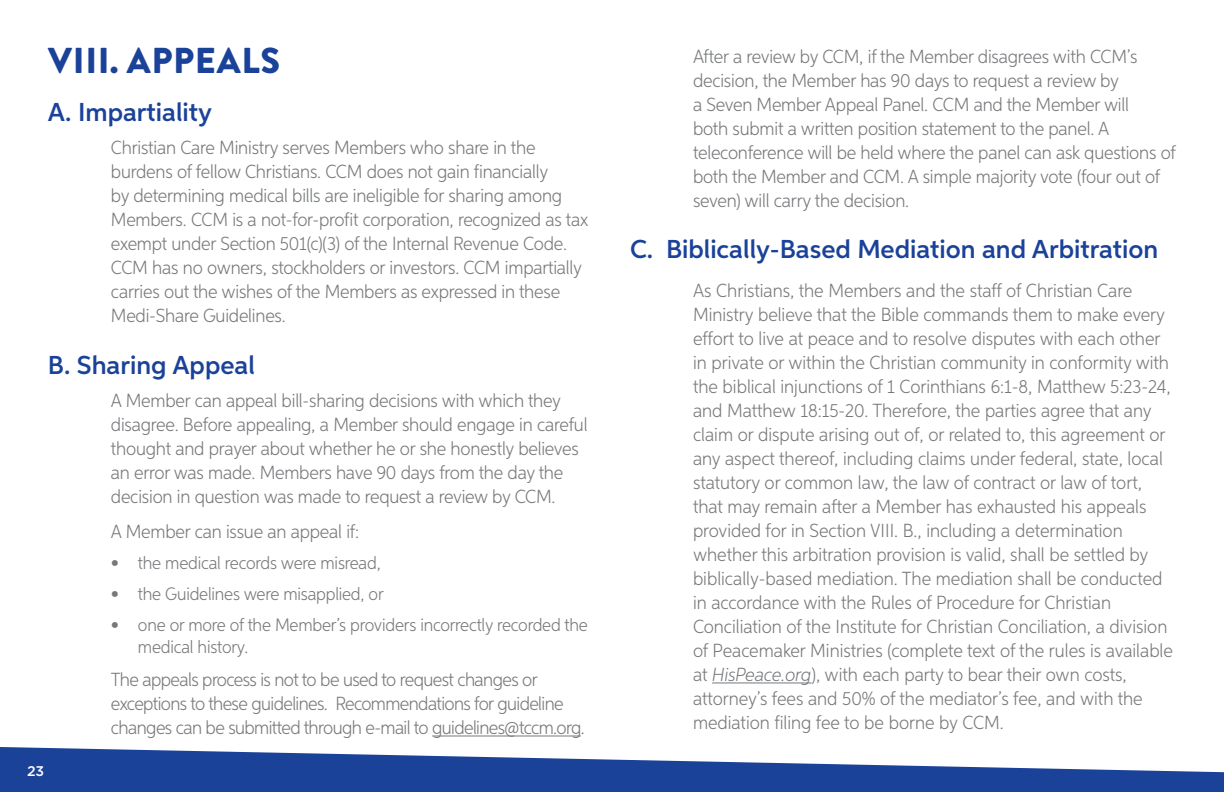
<style>
.page{position:relative;width:1224px;height:792px;background:#fff}
.page>*{position:absolute;margin:0;border:0;box-sizing:border-box;transform-origin:0 0}
.Text{font:900 36px "Brandon Grotesque";letter-spacing:.02em;color:#1b4299}
.A__Subhead{font:600 26px "Aspira";color:#1b4299}
.Text-2{font:600 26px "Aspira";color:#1b4299}
.Text-3{font:300 19px/24px "Aspira Nar";letter-spacing:-.01em;color:#76787b}
.Text-4{font:300 19px/24px "Aspira Nar";letter-spacing:-.03em;color:#76787b}
._1__List{font:300 18px/22px "Aspira Nar";letter-spacing:-.01em;color:#76787b}
.t1{font:500 14px "Gotham";color:#fff}
.s1{font-style:italic}
</style>
<div class="page">
<svg style="left:0;top:747px;width:1224px;height:45px;fill:#1b4299"></svg>
<hr style="left:432px;top:736px;width:149px;height:1px;background:#76787b">
<hr style="left:712px;top:682px;width:99px;height:1px;background:#76787b">
<p class="Text" style="left:48px;top:35px;width:233px">VIII. APPEALS</p>
<p class="Text-2" style="left:48px;top:96px;width:166px">A. Impartiality</p>
<p class="Text-3" style="left:111px;top:135px;width:479px">Christian Care Ministry serves Members who share in the burdens of fellow Christians. CCM does not gain financially<br>by determining medical bills are ineligible for sharing among Members. CCM is a not-for-profit corporation, recognized as tax exempt under Section 501(c)(3) of the Internal Revenue Code.<br>CCM has no owners, stockholders or investors. CCM impartially carries out the wishes of the Members as expressed in these Medi-Share Guidelines.</p>
<p class="A__Subhead" style="left:48px;top:349px;width:208px">B. Sharing Appeal</p>
<p class="Text-3" style="left:111px;top:388px;width:478px">A Member can appeal bill-sharing decisions with which they disagree. Before appealing, a Member should engage in careful thought and prayer about whether he or she honestly believes an error was made. Members have 90 days from the day the decision in question was made to request a review by CCM.</p>
<p class="Text-3" style="left:111px;top:519px;width:250px">A Member can issue an appeal if:</p>
<p class="_1__List" style="left:111px;top:551px;width:271px">• the medical records were misread,</p>
<p class="_1__List" style="left:111px;top:582px;width:274px">• the Guidelines were misapplied, or</p>
<p class="_1__List" style="left:138px;top:613px;width:451px;text-indent:-27px">• one or more of the Member’s providers incorrectly recorded the medical history.</p>
<p class="Text-4" style="left:111px;top:667px;width:475px">The appeals process is not to be used to request changes or exceptions to these guidelines. Recommendations for guideline changes can be submitted through e-mail to guidelines@tccm.org.</p>
<p class="t1" style="left:27px;top:762px;width:19px">23</p>
<p class="Text-3" style="left:693px;top:44px;width:484px">After a review by CCM, if the Member disagrees with CCM’s decision, the Member has 90 days to request a review by<br>a Seven Member Appeal Panel. CCM and the Member will<br>both submit a written position statement to the panel. A teleconference will be held where the panel can ask questions of both the Member and CCM. A simple majority vote (four out of seven) will carry the decision.</p>
<p class="A__Subhead" style="left:630px;top:233px;width:530px">C. Biblically-Based Mediation and Arbitration</p>
<p class="Text-3" style="left:693px;top:278px;width:481px">As Christians, the Members and the staff of Christian Care Ministry believe that the Bible commands them to make every effort to live at peace and to resolve disputes with each other in private or within the Christian community in conformity with the biblical injunctions of 1 Corinthians 6:1-8, Matthew 5:23-24, and Matthew 18:15-20. Therefore, the parties agree that any claim or dispute arising out of, or related to, this agreement or any aspect thereof, including claims under federal, state, local statutory or common law, the law of contract or law of tort, that may remain after a Member has exhausted his appeals provided for in Section VIII. B., including a determination whether this arbitration provision is valid, shall be settled by biblically-based mediation. The mediation shall be conducted in accordance with the Rules of Procedure for Christian Conciliation of the Institute for Christian Conciliation, a division of Peacemaker Ministries (complete text of the rules is available at <span class="s1">HisPeace.org</span>), with each party to bear their own costs, attorney’s fees and 50% of the mediator’s fee, and with the mediation filing fee to be borne by CCM.</p>
</div>
